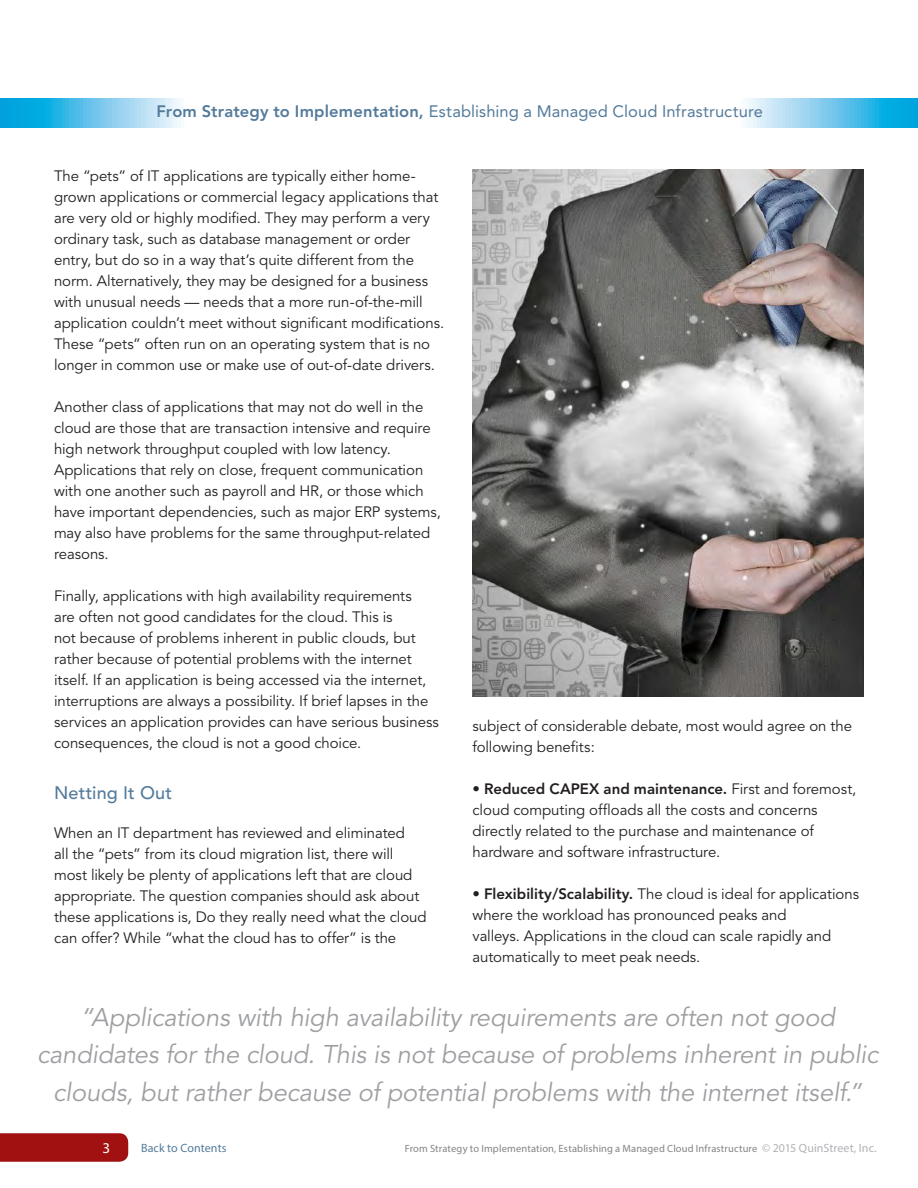
<style>
.page{position:relative;width:918px;height:1188px;background:#fff}
.page>*{position:absolute;margin:0;border:0;box-sizing:border-box;transform-origin:0 0}
.t1{font:italic 25.5px/37.5px "Avenir";letter-spacing:-.01em;color:#9d9fa2;text-align:center}
.t2{font:500 18px "Avenir";letter-spacing:.005em;color:#547b9b}
.t3{font:16.5px "Avenir";letter-spacing:.005em;color:#547b9b}
.t4{font:15px/21px "Avenir";letter-spacing:-.005em;color:#231f20}
.t5{font:15px "Myriad Pro";color:#fff}
.t6{font:12px "Myriad Pro";letter-spacing:.005em;color:#547b9b}
.t7{font:10.5px "Myriad Pro";letter-spacing:.015em;color:#828487}
.s1{font-weight:800}
.s2{font-size:12px;color:#b1b2b6}
</style>
<div class="page">
<svg style="left:0;top:1133px;width:128px;height:29px;background:#a31616"></svg>
<svg style="left:0;top:99px;width:918px;height:28px"></svg>
<div style="left:364px;top:95px;width:191px;height:36px;background:#fff"></div>
<img style="left:472px;top:170px;width:392px;height:527px">
<p class="t3" style="left:157px;top:102px;width:608px"><span class="s1">From Strategy to Implementation,</span> Establishing a Managed Cloud Infrastructure</p>
<p class="t4" style="left:54px;top:166px;width:392px">The “pets” of IT applications are typically either home&shy;grown applications or commercial legacy applications that are very old or highly modified. They may perform a very ordinary task, such as database management or order entry, but do so in a way that’s quite different from the norm. Alternatively, they may be designed for a business with unusual needs — needs that a more run-of-the-mill application couldn’t meet without significant modifications.<br>These “pets” often run on an operating system that is no longer in common use or make use of out-of-date drivers.</p>
<p class="t4" style="left:54px;top:397px;width:388px">Another class of applications that may not do well in the cloud are those that are transaction intensive and require high network throughput coupled with low latency.<br>Applications that rely on close, frequent communication with one another such as payroll and HR, or those which have important dependencies, such as major ERP systems, may also have problems for the same throughput-related reasons.</p>
<p class="t4" style="left:54px;top:586px;width:386px">Finally, applications with high availability requirements<br>are often not good candidates for the cloud. This is<br>not because of problems inherent in public clouds, but rather because of potential problems with the internet itself. If an application is being accessed via the internet, interruptions are always a possibility. If brief lapses in the services an application provides can have serious business consequences, the cloud is not a good choice.</p>
<p class="t2" style="left:54px;top:782px;width:120px">Netting It Out</p>
<p class="t4" style="left:54px;top:823px;width:374px">When an IT department has reviewed and eliminated<br>all the “pets” from its cloud migration list, there will most likely be plenty of applications left that are cloud appropriate. The question companies should ask about these applications is, Do they really need what the cloud can offer? While “what the cloud has to offer” is the</p>
<p class="t4" style="left:472px;top:716px;width:381px">subject of considerable debate, most would agree on the following benefits:</p>
<p class="t4" style="left:472px;top:779px;width:385px"><span class="s1">• Reduced CAPEX and maintenance.</span> First and foremost, cloud computing offloads all the costs and concerns directly related to the purchase and maintenance of hardware and software infrastructure.</p>
<p class="t4" style="left:472px;top:884px;width:388px"><span class="s1">• Flexibility/Scalability.</span> The cloud is ideal for applications where the workload has pronounced peaks and<br>valleys. Applications in the cloud can scale rapidly and automatically to meet peak needs.</p>
<h1 class="t1" style="left:37px;top:999px;width:843px">“Applications with high availability requirements are often not good candidates for the cloud. This is not because of problems inherent in public clouds, but rather because of potential problems with the internet itself.”</h1>
<p class="t5" style="left:103px;top:1138px;width:9px">3</p>
<p class="t6" style="left:141px;top:1141px;width:87px">Back to Contents</p>
<p class="t7" style="left:405px;top:1142px;width:474px">From Strategy to Implementation, Establishing a Managed Cloud Infrastructure <span class="s2">© 2015 QuinStreet, Inc.</span></p>
</div>
